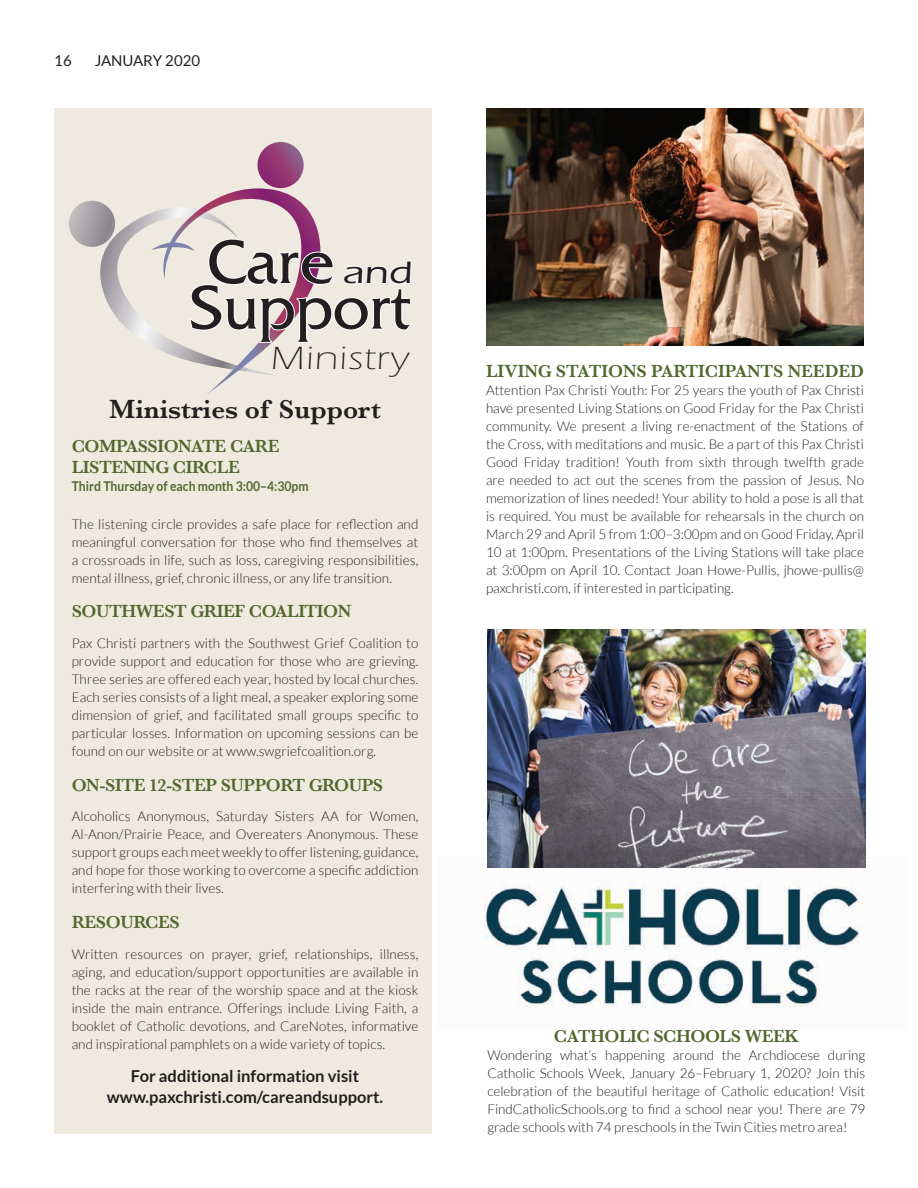
<style>
.page{position:relative;width:918px;height:1188px;background:#fff}
.page>*{position:absolute;margin:0;border:0;box-sizing:border-box;transform-origin:0 0}
.t1{font:64.5px/45.6px "Friz Quadrata";color:#231f20}
.t2{font:300 33.3px "Eras ITC";letter-spacing:.025em;color:#231f20;scale:1.25 1}
.Subheading_-_TOP{font:27px "Baskerville";color:#231f20}
.Sub-heads_-_SERIF{font:18px/21px "Baskerville";letter-spacing:-.025em;color:#53682e}
.Event_Title{font:18px "Baskerville";letter-spacing:-.005em;color:#53682e}
.Event_Title-2{font:18px "Baskerville";letter-spacing:-.025em;color:#53682e}
.Body_text_-_MAG{font:700 16.5px/21px "Lato";color:#231f20;text-align:center}
.t3{font:15px "Lato";color:#231f20}
.Body_text_-_MAG-2{font:300 13.5px/18px "Lato";letter-spacing:.005em;color:#231f20;text-align:justify}
.Event_Body_Text{font:300 13.5px/18px "Lato";color:#231f20;text-align:justify}
.Event_Day_Date_Time{font:700 13.5px "Lato";color:#53682e;scale:.9 1}
.s1{font-family:"Eras ITC";font-weight:500;font-size:32.1px}
</style>
<div class="page">
<div style="left:54px;top:108px;width:378px;height:1026px;background:#efeadf"></div>
<svg style="left:69px;top:142px;width:252px;height:252px"></svg>
<img style="left:484px;top:858px;width:382px;height:150px">
<img style="left:487px;top:630px;width:378px;height:237px">
<img style="left:486px;top:108px;width:378px;height:237px">
<p class="t3" style="left:54px;top:53px;width:19px">16</p>
<p class="t3" style="left:95px;top:53px;width:107px">JANUARY 2020</p>
<p class="t1" style="left:190px;top:240px;width:224px">Care <span class="s1">and<br></span>Support</p>
<p class="t2" style="left:271px;top:340px;width:112px">Ministry</p>
<p class="Subheading_-_TOP" style="left:109px;top:393px;width:273px">Ministries of Support</p>
<p class="Sub-heads_-_SERIF" style="left:72px;top:436px;width:209px">COMPASSIONATE CARE<br>LISTENING CIRCLE</p>
<p class="Event_Day_Date_Time" style="left:72px;top:479px;width:265px">Third Thursday of each month 3:00–4:30pm</p>
<p class="Body_text_-_MAG-2" style="left:72px;top:515px;width:348px">The listening circle provides a safe place for reflection and meaningful conversation for those who find themselves at a crossroads in life, such as loss, caregiving responsibilities, mental illness, grief, chronic illness, or any life transition.</p>
<p class="Sub-heads_-_SERIF" style="left:72px;top:601px;width:281px">SOUTHWEST GRIEF COALITION</p>
<p class="Body_text_-_MAG-2" style="left:72px;top:634px;width:348px">Pax Christi partners with the Southwest Grief Coalition to provide support and education for those who are grieving.<br>Three series are offered each year, hosted by local churches.<br>Each series consists of a light meal, a speaker exploring some dimension of grief, and facilitated small groups specific to particular losses. Information on upcoming sessions can be found on our website or at www.swgriefcoalition.org.</p>
<p class="Sub-heads_-_SERIF" style="left:72px;top:774px;width:313px">ON-SITE 12-STEP SUPPORT GROUPS</p>
<p class="Body_text_-_MAG-2" style="left:72px;top:807px;width:348px">Alcoholics Anonymous, Saturday Sisters AA for Women, Al-Anon/Prairie Peace, and Overeaters Anonymous. These support groups each meet weekly to offer listening, guidance, and hope for those working to overcome a specific addiction interfering with their lives.</p>
<p class="Sub-heads_-_SERIF" style="left:72px;top:911px;width:110px">RESOURCES</p>
<p class="Body_text_-_MAG-2" style="left:72px;top:945px;width:348px">Written resources on prayer, grief, relationships, illness, aging, and education/support opportunities are available in the racks at the rear of the worship space and at the kiosk inside the main entrance. Offerings include Living Faith, a booklet of Catholic devotions, and CareNotes, informative and inspirational pamphlets on a wide variety of topics.</p>
<p class="Body_text_-_MAG" style="left:107px;top:1066px;width:278px">For additional information visit www.paxchristi.com/careandsupport.</p>
<p class="Event_Title" style="left:486px;top:361px;width:380px">LIVING STATIONS PARTICIPANTS NEEDED</p>
<p class="Event_Body_Text" style="left:486px;top:381px;width:379px">Attention Pax Christi Youth: For 25 years the youth of Pax Christi have presented Living Stations on Good Friday for the Pax Christi community. We present a living re-enactment of the Stations of the Cross, with meditations and music. Be a part of this Pax Christi Good Friday tradition! Youth from sixth through twelfth grade are needed to act out the scenes from the passion of Jesus. No memorization of lines needed! Your ability to hold a pose is all that is required. You must be available for rehearsals in the church on March 29 and April 5 from 1:00–3:00pm and on Good Friday, April 10 at 1:00pm. Presentations of the Living Stations will take place at 3:00pm on April 10. Contact Joan Howe-Pullis, jhowe-pullis@ paxchristi.com, if interested in participating.</p>
<p class="Event_Title-2" style="left:554px;top:1025px;width:246px">CATHOLIC SCHOOLS WEEK</p>
<p class="Event_Body_Text" style="left:487px;top:1046px;width:379px">Wondering what’s happening around the Archdiocese during Catholic Schools Week, January 26–February 1, 2020? Join this celebration of the beautiful heritage of Catholic education! Visit FindCatholicSchools.org to find a school near you! There are 79 grade schools with 74 preschools in the Twin Cities metro area!</p>
</div>
